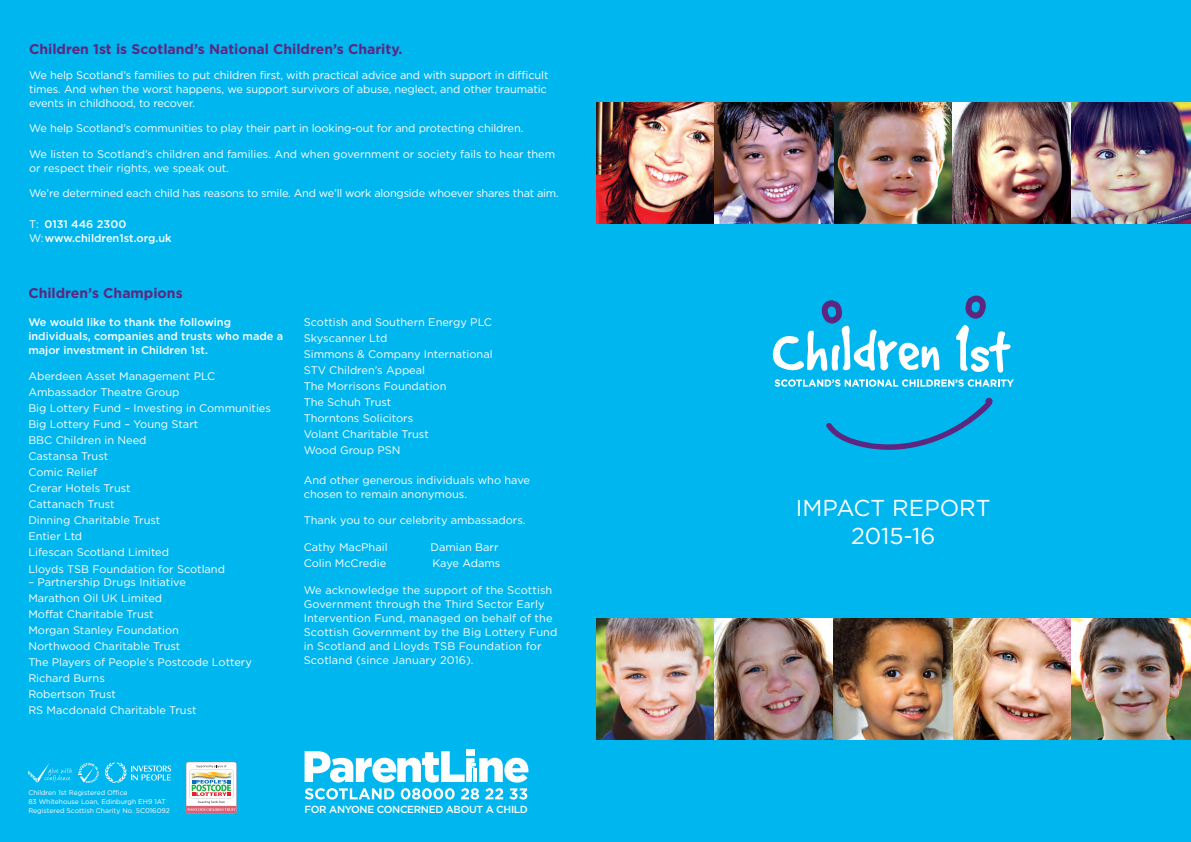
<style>
.page{position:relative;width:1191px;height:842px;background:#fff}
.page>*{position:absolute;margin:0;border:0;box-sizing:border-box;transform-origin:0 0}
.t1{font:23px "Gotham";color:#fff}
.t2{font:700 14px "Gotham";color:#5d277f}
.t3{font:11px/14px "Gotham";color:#fff}
.t4{font:500 11px/14px "Gotham";color:#fff}
.t5{font:11px "Gotham";letter-spacing:-.02em;color:#fff}
.t6{font:500 10.3px "Gotham";letter-spacing:-.03em;color:#fff}
.t7{font:6.8px "Gotham";color:#fff}
.s1{font-weight:400}
</style>
<div class="page">
<div style="left:595px;top:0;width:596px;height:842px;background:#00b6ef"></div>
<svg style="left:826px;top:398px;width:166px;height:52px"></svg>
<svg style="left:956px;top:325px;width:54px;height:48px"></svg>
<svg style="left:773px;top:300px;width:166px;height:71px"></svg>
<svg style="left:774px;top:379px;width:240px;height:8px"></svg>
<svg style="left:965px;top:296px;width:21px;height:23px"></svg>
<img style="left:596px;top:102px;width:595px;height:122px">
<img style="left:596px;top:618px;width:595px;height:122px">
<div style="left:0;top:0;width:595px;height:842px;background:#00b6ef"></div>
<svg style="left:78px;top:763px;width:93px;height:20px"></svg>
<svg style="left:28px;top:763px;width:44px;height:20px"></svg>
<svg style="left:186px;top:762px;width:51px;height:52px;background:#d7cbc6"></svg>
<svg style="left:305px;top:788px;width:89px;height:11px"></svg>
<svg style="left:401px;top:788px;width:53px;height:11px"></svg>
<svg style="left:461px;top:788px;width:18px;height:11px"></svg>
<svg style="left:485px;top:788px;width:18px;height:11px"></svg>
<svg style="left:509px;top:788px;width:18px;height:11px"></svg>
<div style="left:466px;top:750px;width:9px;height:6px;background:#fff"></div>
<svg style="left:304px;top:751px;width:224px;height:31px"></svg>
<p class="t2" style="left:29px;top:39px;width:375px">Children 1st is Scotland’s National Children’s Charity.</p>
<p class="t3" style="left:29px;top:68px;width:521px">We help Scotland’s families to put children first, with practical advice and with support in difficult times. And when the worst happens, we support survivors of abuse, neglect, and other traumatic events in childhood, to recover.</p>
<p class="t3" style="left:29px;top:121px;width:496px">We help Scotland’s communities to play their part in looking-out for and protecting children.</p>
<p class="t3" style="left:29px;top:147px;width:527px">We listen to Scotland’s children and families. And when government or society fails to hear them or respect their rights, we speak out.</p>
<p class="t5" style="left:29px;top:186px;width:531px">We’re determined each child has reasons to smile. And we’ll work alongside whoever shares that aim.</p>
<p class="t4" style="left:29px;top:217px;width:99px"><span class="s1">T:</span> 0131 446 2300</p>
<p class="t4" style="left:29px;top:231px;width:144px"><span class="s1">W:</span> www.children1st.org.uk</p>
<p class="t2" style="left:28px;top:283px;width:156px">Children’s Champions</p>
<p class="t4" style="left:28px;top:315px;width:256px">We would like to thank the following individuals, companies and trusts who made a major investment in Children 1st.</p>
<p class="t3" style="left:28px;top:369px;width:189px">Aberdeen Asset Management PLC</p>
<p class="t3" style="left:28px;top:385px;width:153px">Ambassador Theatre Group</p>
<p class="t3" style="left:28px;top:401px;width:244px">Big Lottery Fund – Investing in Communities</p>
<p class="t3" style="left:28px;top:417px;width:171px">Big Lottery Fund – Young Start</p>
<p class="t3" style="left:28px;top:433px;width:120px">BBC Children in Need</p>
<p class="t3" style="left:28px;top:449px;width:81px">Castansa Trust</p>
<p class="t3" style="left:28px;top:465px;width:70px">Comic Relief</p>
<p class="t3" style="left:28px;top:481px;width:104px">Crerar Hotels Trust</p>
<p class="t3" style="left:28px;top:497px;width:88px">Cattanach Trust</p>
<p class="t3" style="left:28px;top:513px;width:133px">Dinning Charitable Trust</p>
<p class="t3" style="left:28px;top:529px;width:55px">Entier Ltd</p>
<p class="t3" style="left:28px;top:545px;width:142px">Lifescan Scotland Limited</p>
<p class="t3" style="left:28px;top:561px;width:198px">Lloyds TSB Foundation for Scotland</p>
<p class="t3" style="left:28px;top:575px;width:159px">– Partnership Drugs Initiative</p>
<p class="t3" style="left:28px;top:591px;width:135px">Marathon Oil UK Limited</p>
<p class="t3" style="left:28px;top:607px;width:127px">Moffat Charitable Trust</p>
<p class="t3" style="left:28px;top:623px;width:152px">Morgan Stanley Foundation</p>
<p class="t3" style="left:28px;top:639px;width:153px">Northwood Charitable Trust</p>
<p class="t3" style="left:28px;top:655px;width:225px">The Players of People’s Postcode Lottery</p>
<p class="t3" style="left:28px;top:671px;width:78px">Richard Burns</p>
<p class="t3" style="left:28px;top:687px;width:89px">Robertson Trust</p>
<p class="t3" style="left:28px;top:703px;width:170px">RS Macdonald Charitable Trust</p>
<p class="t3" style="left:304px;top:315px;width:190px">Scottish and Southern Energy PLC</p>
<p class="t3" style="left:304px;top:331px;width:85px">Skyscanner Ltd</p>
<p class="t3" style="left:304px;top:347px;width:190px">Simmons &amp; Company International</p>
<p class="t3" style="left:304px;top:363px;width:123px">STV Children’s Appeal</p>
<p class="t3" style="left:304px;top:379px;width:144px">The Morrisons Foundation</p>
<p class="t3" style="left:304px;top:395px;width:89px">The Schuh Trust</p>
<p class="t3" style="left:304px;top:411px;width:111px">Thorntons Solicitors</p>
<p class="t3" style="left:304px;top:427px;width:126px">Volant Charitable Trust</p>
<p class="t3" style="left:304px;top:443px;width:98px">Wood Group PSN</p>
<p class="t3" style="left:304px;top:473px;width:228px">And other generous individuals who have chosen to remain anonymous.</p>
<p class="t3" style="left:304px;top:513px;width:223px">Thank you to our celebrity ambassadors.</p>
<p class="t3" style="left:304px;top:540px;width:85px">Cathy MacPhail</p>
<p class="t3" style="left:430px;top:540px;width:69px">Damian Barr</p>
<p class="t3" style="left:304px;top:556px;width:84px">Colin McCredie</p>
<p class="t3" style="left:432px;top:556px;width:69px">Kaye Adams</p>
<p class="t3" style="left:304px;top:583px;width:255px">We acknowledge the support of the Scottish Government through the Third Sector Early Intervention Fund, managed on behalf of the Scottish Government by the Big Lottery Fund in Scotland and Lloyds TSB Foundation for Scotland (since January 2016).</p>
<p class="t7" style="left:28px;top:789px;width:101px">Children 1st Registered Office</p>
<p class="t7" style="left:28px;top:798px;width:139px">83 Whitehouse Loan, Edinburgh EH9 1AT</p>
<p class="t7" style="left:28px;top:807px;width:143px">Registered Scottish Charity No. SC016092</p>
<p class="t6" style="left:304px;top:803px;width:225px">FOR ANYONE CONCERNED ABOUT A CHILD</p>
<p class="t1" style="left:796px;top:493px;width:196px">IMPACT REPORT</p>
<p class="t1" style="left:851px;top:521px;width:86px">2015-16</p>
</div>
